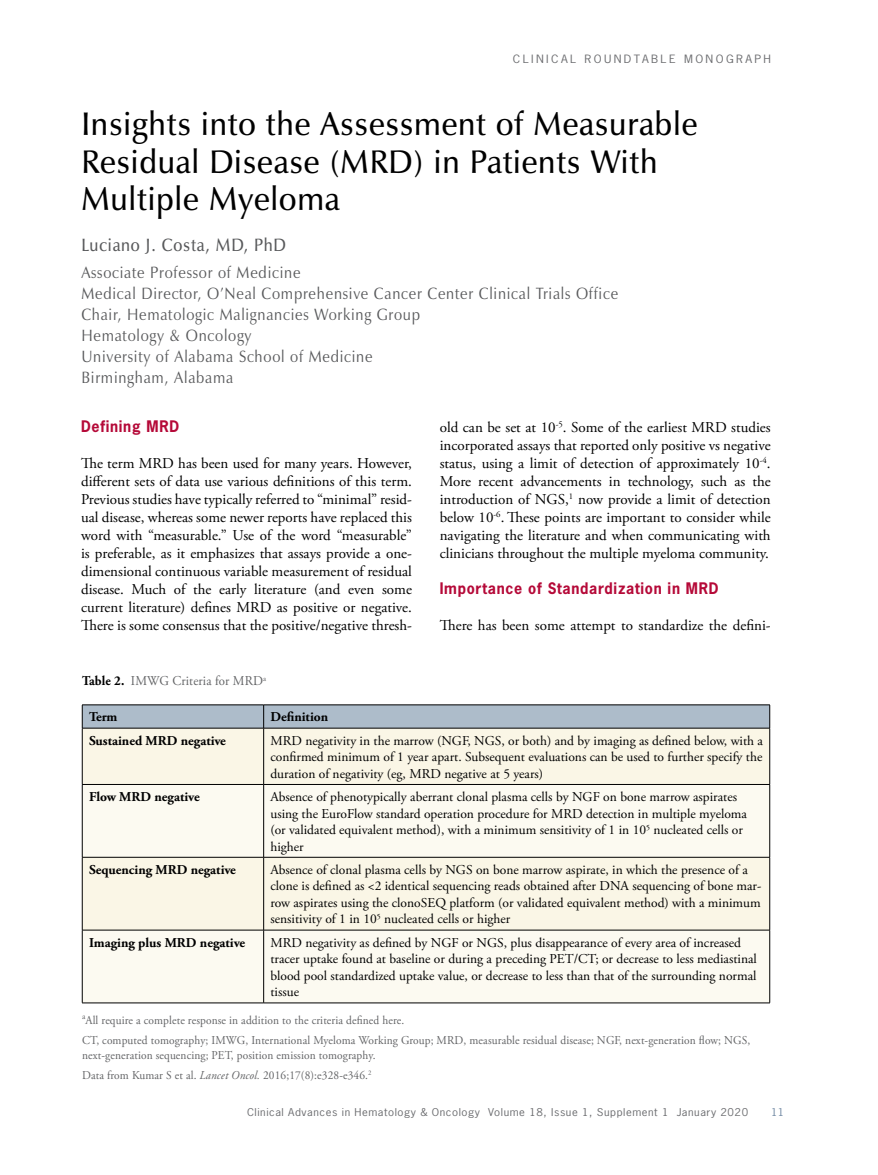
<style>
.page{position:relative;width:878px;height:1175px;background:#fff}
.page>*{position:absolute;margin:0;border:0;box-sizing:border-box;transform-origin:0 0}
.t1{font:600 33px/37.5px "Zapf Humanist 601 BT";letter-spacing:.025em;color:#000;scale:.95 1}
.t2{font:600 18px "Zapf Humanist 601 BT";letter-spacing:.05em;color:#58595b;scale:.9 1}
.t3{font:16.5px/21px "Zapf Humanist 601 BT";letter-spacing:.05em;color:#58595b;scale:.9 1}
.t4{font:15px/18px "Adobe Garamond Pro";color:#000;text-align:justify}
.t5{font:700 15px "News Gothic Std";letter-spacing:.05em;color:#b50938;scale:.95 1}
.t6{font:13.5px/16.5px "Adobe Garamond Pro";color:#000}
.t7{font:700 13.5px "Adobe Garamond Pro";color:#000}
.t8{font:13.5px "Adobe Garamond Pro";letter-spacing:.01em;color:#636466;scale:.95 1}
.t9{font:12px/19.8px "Adobe Garamond Pro";letter-spacing:.01em;color:#636466;scale:.95 1}
.t10{font:10.8px "News Gothic Std";letter-spacing:.2em;color:#6d6e71;scale:1.11 1}
.t11{font:10.2px "News Gothic Std";letter-spacing:.05em;color:#6d6e71;scale:1.11 1}
.t12{font:10.2px "News Gothic Std";color:#738ba5;scale:1.11 1}
.s1{font-weight:700;color:#000}
.s2{font-style:italic}
</style>
<div class="page">
<div style="left:83px;top:729px;width:686px;height:55px;background:#faf6e6"></div>
<svg style="left:83px;top:785px;width:686px;height:217px;fill:#fcfaf1"></svg>
<hr style="left:82px;top:704px;width:182px;height:1px;background:#000">
<hr style="left:264px;top:704px;width:506px;height:1px;background:#000">
<svg style="left:82px;top:705px;width:688px;height:23px;background:#a7b5c3"></svg>
<hr style="left:82px;top:728px;width:182px;height:1px;background:#000">
<hr style="left:82px;top:728px;width:1px;height:56px;background:#000">
<hr style="left:264px;top:728px;width:506px;height:1px;background:#000">
<hr style="left:263px;top:728px;width:1px;height:56px;background:#000">
<hr style="left:769px;top:728px;width:1px;height:56px;background:#000">
<hr style="left:82px;top:784px;width:182px;height:1px;background:#000">
<hr style="left:82px;top:784px;width:1px;height:73px;background:#000">
<hr style="left:264px;top:784px;width:506px;height:1px;background:#000">
<hr style="left:263px;top:784px;width:1px;height:73px;background:#000">
<hr style="left:769px;top:784px;width:1px;height:73px;background:#000">
<hr style="left:82px;top:857px;width:182px;height:1px;background:#000">
<hr style="left:82px;top:857px;width:1px;height:73px;background:#000">
<hr style="left:264px;top:857px;width:506px;height:1px;background:#000">
<hr style="left:263px;top:857px;width:1px;height:73px;background:#000">
<hr style="left:769px;top:857px;width:1px;height:73px;background:#000">
<hr style="left:82px;top:929px;width:182px;height:1px;background:#000">
<hr style="left:82px;top:930px;width:1px;height:72px;background:#000">
<hr style="left:264px;top:929px;width:506px;height:1px;background:#000">
<hr style="left:263px;top:930px;width:1px;height:72px;background:#000">
<hr style="left:769px;top:930px;width:1px;height:72px;background:#000">
<hr style="left:82px;top:1002px;width:182px;height:1px;background:#000">
<hr style="left:264px;top:1002px;width:506px;height:1px;background:#000">
<p class="t10" style="left:513px;top:52px;width:234px">CLINICAL ROUNDTABLE MONOGRAPH</p>
<h1 class="t1" style="left:81px;top:105px;width:650px">Insights into the Assessment of Measurable<br>Residual Disease (MRD) in Patients With<br>Multiple Myeloma</h1>
<h2 class="t2" style="left:81px;top:234px;width:229px">Luciano J. Costa, MD, PhD</h2>
<p class="t3" style="left:81px;top:262px;width:598px">Associate Professor of Medicine<br>Medical Director, O’Neal Comprehensive Cancer Center Clinical Trials Office Chair, Hematologic Malignancies Working Group<br>Hematology &amp; Oncology<br>University of Alabama School of Medicine<br>Birmingham, Alabama</p>
<p class="t5" style="left:81px;top:416px;width:105px">Defining MRD</p>
<p class="t4" style="left:81px;top:455px;width:332px">The term MRD has been used for many years. However, different sets of data use various definitions of this term.<br>Previous studies have typically referred to “minimal” resid&shy;ual disease, whereas some newer reports have replaced this word with “measurable.” Use of the word “measurable” is preferable, as it emphasizes that assays provide a one&shy;dimensional continuous variable measurement of residual disease. Much of the early literature (and even some current literature) defines MRD as positive or negative.<br>There is some consensus that the positive/negative thresh-</p>
<p class="t4" style="left:439px;top:419px;width:332px">old can be set at 10<sup>-5</sup>. Some of the earliest MRD studies incorporated assays that reported only positive vs negative status, using a limit of detection of approximately 10<sup>-4</sup>.<br>More recent advancements in technology, such as the introduction of NGS,<sup>1</sup> now provide a limit of detection below 10<sup>-6</sup>. These points are important to consider while navigating the literature and when communicating with clinicians throughout the multiple myeloma community.</p>
<p class="t5" style="left:439px;top:578px;width:295px">Importance of Standardization in MRD</p>
<p class="t4" style="left:439px;top:617px;width:332px">There has been some attempt to standardize the defini-</p>
<p class="t8" style="left:82px;top:672px;width:195px"><span class="s1">Table 2.</span> IMWG Criteria for MRD<sup>a</sup></p>
<p class="t7" style="left:89px;top:709px;width:30px">Term</p>
<p class="t7" style="left:270px;top:709px;width:59px">Definition</p>
<p class="t7" style="left:89px;top:732px;width:138px">Sustained MRD negative</p>
<p class="t6" style="left:270px;top:732px;width:494px;text-align:justify">MRD negativity in the marrow (NGF, NGS, or both) and by imaging as defined below, with a confirmed minimum of 1 year apart. Subsequent evaluations can be used to further specify the duration of negativity (eg, MRD negative at 5 years)</p>
<p class="t7" style="left:89px;top:789px;width:112px">Flow MRD negative</p>
<p class="t6" style="left:270px;top:789px;width:478px">Absence of phenotypically aberrant clonal plasma cells by NGF on bone marrow aspirates using the EuroFlow standard operation procedure for MRD detection in multiple myeloma (or validated equivalent method), with a minimum sensitivity of 1 in 10<sup>5</sup> nucleated cells or higher</p>
<p class="t7" style="left:89px;top:861px;width:148px">Sequencing MRD negative</p>
<p class="t6" style="left:270px;top:861px;width:492px">Absence of clonal plasma cells by NGS on bone marrow aspirate, in which the presence of a clone is defined as &lt;2 identical sequencing reads obtained after DNA sequencing of bone mar&shy;row aspirates using the clonoSEQ platform (or validated equivalent method) with a minimum sensitivity of 1 in 10<sup>5</sup> nucleated cells or higher</p>
<p class="t7" style="left:89px;top:934px;width:158px">Imaging plus MRD negative</p>
<p class="t6" style="left:270px;top:934px;width:488px">MRD negativity as defined by NGF or NGS, plus disappearance of every area of increased tracer uptake found at baseline or during a preceding PET/CT; or decrease to less mediastinal blood pool standardized uptake value, or decrease to less than that of the surrounding normal tissue</p>
<p class="t9" style="left:82px;top:1010px;width:705px"><sup>a</sup>All require a complete response in addition to the criteria defined here.<br>CT, computed tomography; IMWG, International Myeloma Working Group; MRD, measurable residual disease; NGF, next-generation flow; NGS,</p>
<p class="t9" style="left:82px;top:1045px;width:310px">next-generation sequencing; PET, position emission tomography.<br>Data from Kumar S et al. <span class="s2">Lancet Oncol.</span> 2016;17(8):e328-e346.<sup>2</sup></p>
<p class="t11" style="left:247px;top:1105px;width:453px">Clinical Advances in Hematology &amp; Oncology Volume 18, Issue 1, Supplement 1 January 2020</p>
<p class="t12" style="left:771px;top:1105px;width:13px">11</p>
</div>
